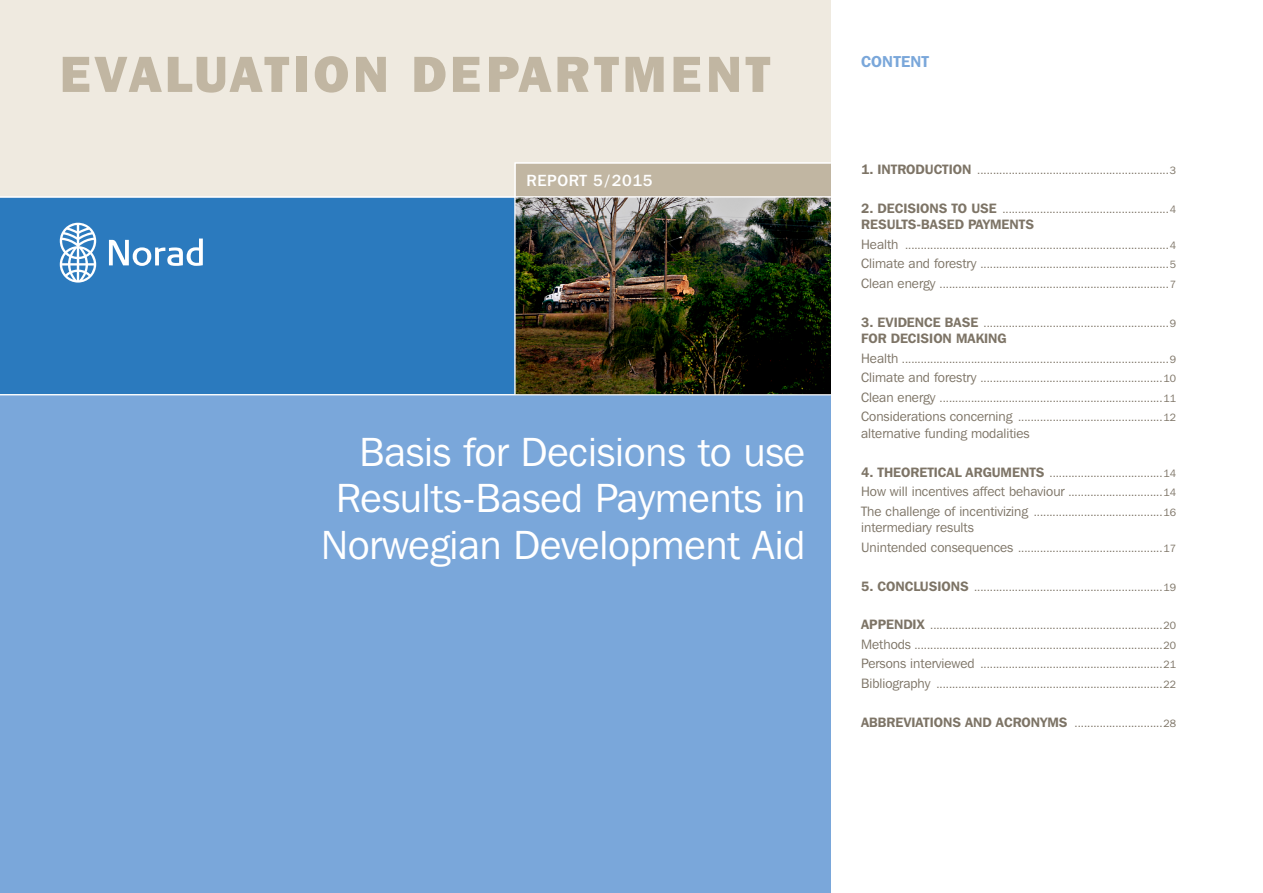
<style>
.page{position:relative;width:1263px;height:893px;background:#fff}
.page>*{position:absolute;margin:0;border:0;box-sizing:border-box;transform-origin:0 0}
.t1{font:800 50.55px "Franklin Gothic IT Cby BT";letter-spacing:.07em;color:#c1b6a2}
.t2{font:40.5px/46.5px "Franklin Gothic IT Cby BT";color:#fff;text-align:right}
.t3{font:500 16.05px "Franklin Gothic IT Cby BT";letter-spacing:.04em;color:#fff}
.t4{font:600 15.75px "Franklin Gothic IT Cby BT";letter-spacing:.01em;color:#7aa7da}
.t5{font:13.5px "Franklin Gothic IT Cby BT";color:#7d7466}
.t6{font:600 13.5px "Franklin Gothic IT Cby BT";color:#7d7466}
.t7{font:10.5px/19.5px "Franklin Gothic IT Cby BT";color:#7d7466;text-align:justify}
.s1{font-weight:600;font-size:13.5px}
.s2{font-size:13.5px}
.s3{font-size:10.5px}
</style>
<div class="page">
<div style="left:0;top:0;width:831px;height:198px;background:#efeae0"></div>
<div style="left:0;top:198px;width:831px;height:695px;background:#7aa7da"></div>
<div style="left:0;top:198px;width:515px;height:197px;background:#2b7abe"></div>
<svg style="left:109px;top:239px;width:94px;height:27px"></svg>
<svg style="left:60px;top:223px;width:36px;height:60px"></svg>
<hr style="left:0;top:196px;width:838px;height:2px;background:#fff">
<hr style="left:0;top:394px;width:838px;height:1px;background:#fff">
<img style="left:514px;top:162px;width:317px;height:234px">
<h1 class="t1" style="left:60px;top:42px;width:712px">EVALUATION DEPARTMENT</h1>
<h3 class="t3" style="left:527px;top:171px;width:127px">REPORT 5/2015</h3>
<h2 class="t2" style="left:321px;top:428px;width:485px">Basis for Decisions to use<br>Results-Based Payments in<br>Norwegian Development Aid</h2>
<h3 class="t4" style="left:861px;top:52px;width:70px">CONTENT</h3>
<p class="t7" style="left:861px;top:160px;width:317px"><span class="s1">1. INTRODUCTION</span> .............................................................3</p>
<p class="t7" style="left:861px;top:199px;width:316px"><span class="s1">2. DECISIONS TO USE</span> .....................................................4</p>
<p class="t6" style="left:861px;top:216px;width:174px">RESULTS-BASED PAYMENTS</p>
<p class="t7" style="left:861px;top:235px;width:317px"><span class="s2">Health</span> ....................................................................................4<br><span class="s2">Climate and forestry</span> ............................................................5<br><span class="s2">Clean energy</span> .........................................................................7</p>
<p class="t7" style="left:861px;top:313px;width:317px"><span class="s1">3. EVIDENCE BASE</span> ...........................................................9</p>
<p class="t6" style="left:861px;top:330px;width:147px">FOR DECISION MAKING</p>
<p class="t7" style="left:861px;top:349px;width:317px"><span class="s2">Health</span> .....................................................................................9<br><span class="s2">Climate and forestry</span> ..........................................................10<br><span class="s2">Clean energy</span> .......................................................................11<br><span class="s2">Considerations concerning</span> ..............................................12</p>
<p class="t5" style="left:861px;top:425px;width:170px">alternative funding modalities</p>
<p class="t7" style="left:861px;top:463px;width:316px"><span class="s1">4. THEORETICAL ARGUMENTS</span> ....................................14</p>
<p class="t5" style="left:861px;top:483px;width:317px">How will incentives affect behaviour <span class="s3">..............................14</span></p>
<p class="t7" style="left:861px;top:502px;width:317px"><span class="s2">The challenge of incentivizing</span> .........................................16</p>
<p class="t5" style="left:861px;top:519px;width:114px">intermediary results</p>
<p class="t7" style="left:861px;top:538px;width:317px"><span class="s2">Unintended consequences</span> ..............................................17</p>
<p class="t7" style="left:861px;top:577px;width:317px"><span class="s1">5. CONCLUSIONS</span> ............................................................19</p>
<p class="t7" style="left:861px;top:616px;width:317px"><span class="s1">APPENDIX</span> ..........................................................................20<br><span class="s2">Methods</span> ...............................................................................20<br><span class="s2">Persons interviewed</span> ..........................................................21<br><span class="s2">Bibliography</span> ........................................................................22</p>
<p class="t7" style="left:861px;top:713px;width:317px"><span class="s1">ABBREVIATIONS AND ACRONYMS</span> ............................28</p>
</div>
